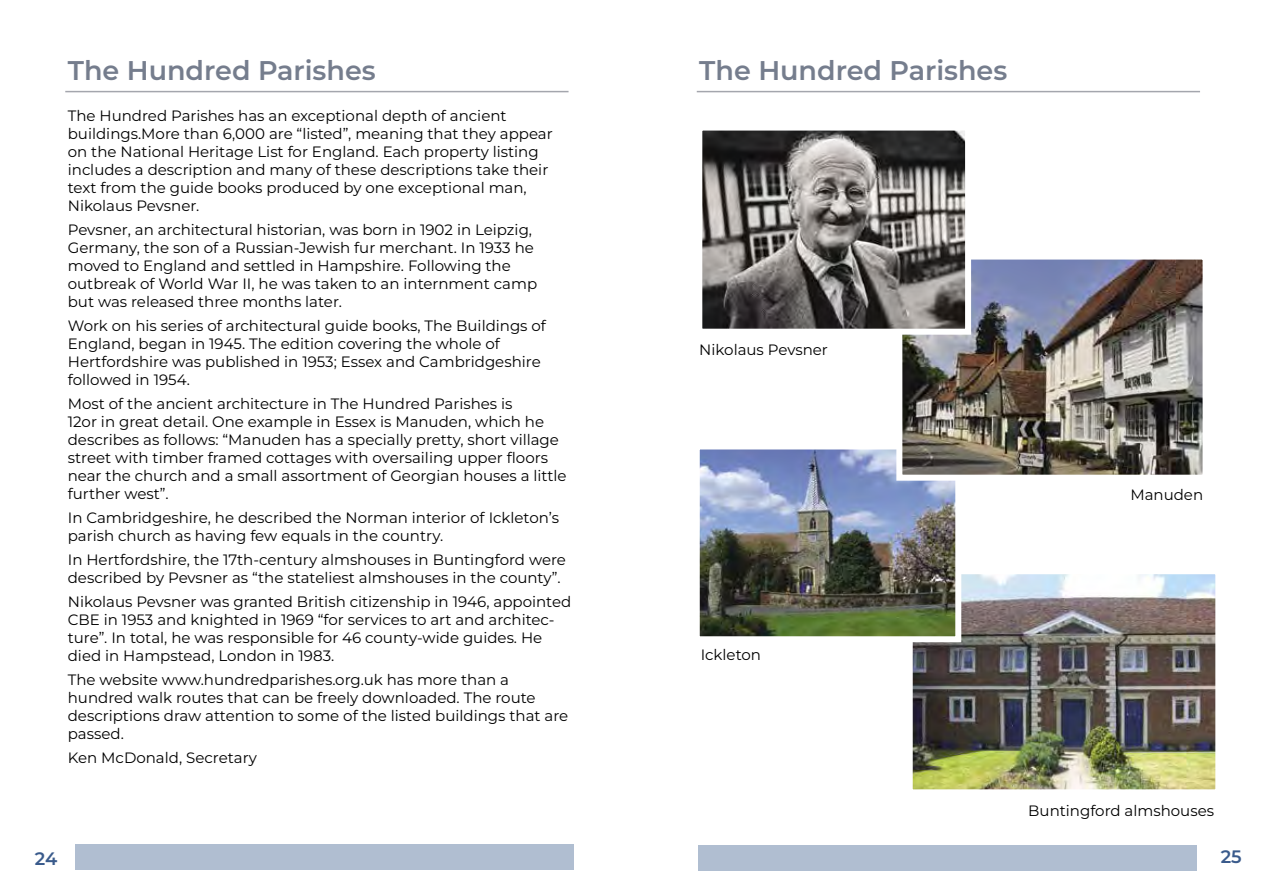
<style>
.page{position:relative;width:1263px;height:893px;background:#fff}
.page>*{position:absolute;margin:0;border:0;box-sizing:border-box;transform-origin:0 0}
.t1{font:600 27px "Montserrat";color:#757d8d}
.t2{font:600 18px "Montserrat";color:#3a5b8c}
.t3{font:15px/18px "Montserrat";color:#000}
</style>
<div class="page">
<div style="left:75px;top:845px;width:499px;height:25px;background:#b0bed1"></div>
<hr style="left:65px;top:91px;width:503px;height:1px;background:#a4a6ad">
<div style="left:698px;top:845px;width:499px;height:26px;background:#b0bed1"></div>
<img style="left:914px;top:575px;width:300px;height:213px">
<div style="left:907px;top:568px;width:314px;height:227px;border:6px solid #fff"></div>
<img style="left:701px;top:450px;width:253px;height:185px">
<div style="left:694px;top:443px;width:267px;height:199px;border:6px solid #fff"></div>
<hr style="left:697px;top:91px;width:503px;height:1px;background:#a4a6ad">
<img style="left:903px;top:261px;width:298px;height:213px">
<div style="left:896px;top:254px;width:312px;height:227px;border:6px solid #fff"></div>
<img style="left:703px;top:132px;width:261px;height:196px">
<div style="left:696px;top:125px;width:275px;height:210px;border:6px solid #fff"></div>
<h1 class="t1" style="left:68px;top:52px;width:309px">The Hundred Parishes</h1>
<p class="t3" style="left:68px;top:106px;width:486px">The Hundred Parishes has an exceptional depth of ancient buildings.More than 6,000 are “listed”, meaning that they appear on the National Heritage List for England. Each property listing includes a description and many of these descriptions take their text from the guide books produced by one exceptional man, Nikolaus Pevsner.</p>
<p class="t3" style="left:68px;top:220px;width:471px">Pevsner, an architectural historian, was born in 1902 in Leipzig, Germany, the son of a Russian-Jewish fur merchant. In 1933 he moved to England and settled in Hampshire. Following the outbreak of World War II, he was taken to an internment camp but was released three months later.</p>
<p class="t3" style="left:68px;top:316px;width:480px">Work on his series of architectural guide books, The Buildings of England, began in 1945. The edition covering the whole of Hertfordshire was published in 1953; Essex and Cambridgeshire followed in 1954.</p>
<p class="t3" style="left:68px;top:394px;width:500px">Most of the ancient architecture in The Hundred Parishes is<br>12or in great detail. One example in Essex is Manuden, which he describes as follows: “Manuden has a specially pretty, short village street with timber framed cottages with oversailing upper floors near the church and a small assortment of Georgian houses a little further west”.</p>
<p class="t3" style="left:68px;top:508px;width:493px">In Cambridgeshire, he described the Norman interior of Ickleton’s parish church as having few equals in the country.</p>
<p class="t3" style="left:68px;top:550px;width:500px">In Hertfordshire, the 17th-century almshouses in Buntingford were described by Pevsner as “the stateliest almshouses in the county”.</p>
<p class="t3" style="left:68px;top:592px;width:505px">Nikolaus Pevsner was granted British citizenship in 1946, appointed CBE in 1953 and knighted in 1969 “for services to art and architec&shy;ture”. In total, he was responsible for 46 county-wide guides. He died in Hampstead, London in 1983.</p>
<p class="t3" style="left:68px;top:670px;width:502px">The website www.hundredparishes.org.uk has more than a hundred walk routes that can be freely downloaded. The route descriptions draw attention to some of the listed buildings that are passed.</p>
<p class="t3" style="left:68px;top:748px;width:191px">Ken McDonald, Secretary</p>
<p class="t2" style="left:35px;top:846px;width:24px">24</p>
<h1 class="t1" style="left:699px;top:52px;width:309px">The Hundred Parishes</h1>
<p class="t3" style="left:699px;top:340px;width:130px">Nikolaus Pevsner</p>
<p class="t3" style="left:701px;top:645px;width:62px">Ickleton</p>
<p class="t3" style="left:1130px;top:486px;width:74px">Manuden</p>
<p class="t3" style="left:1028px;top:801px;width:187px">Buntingford almshouses</p>
<p class="t2" style="left:1221px;top:845px;width:22px">25</p>
</div>
